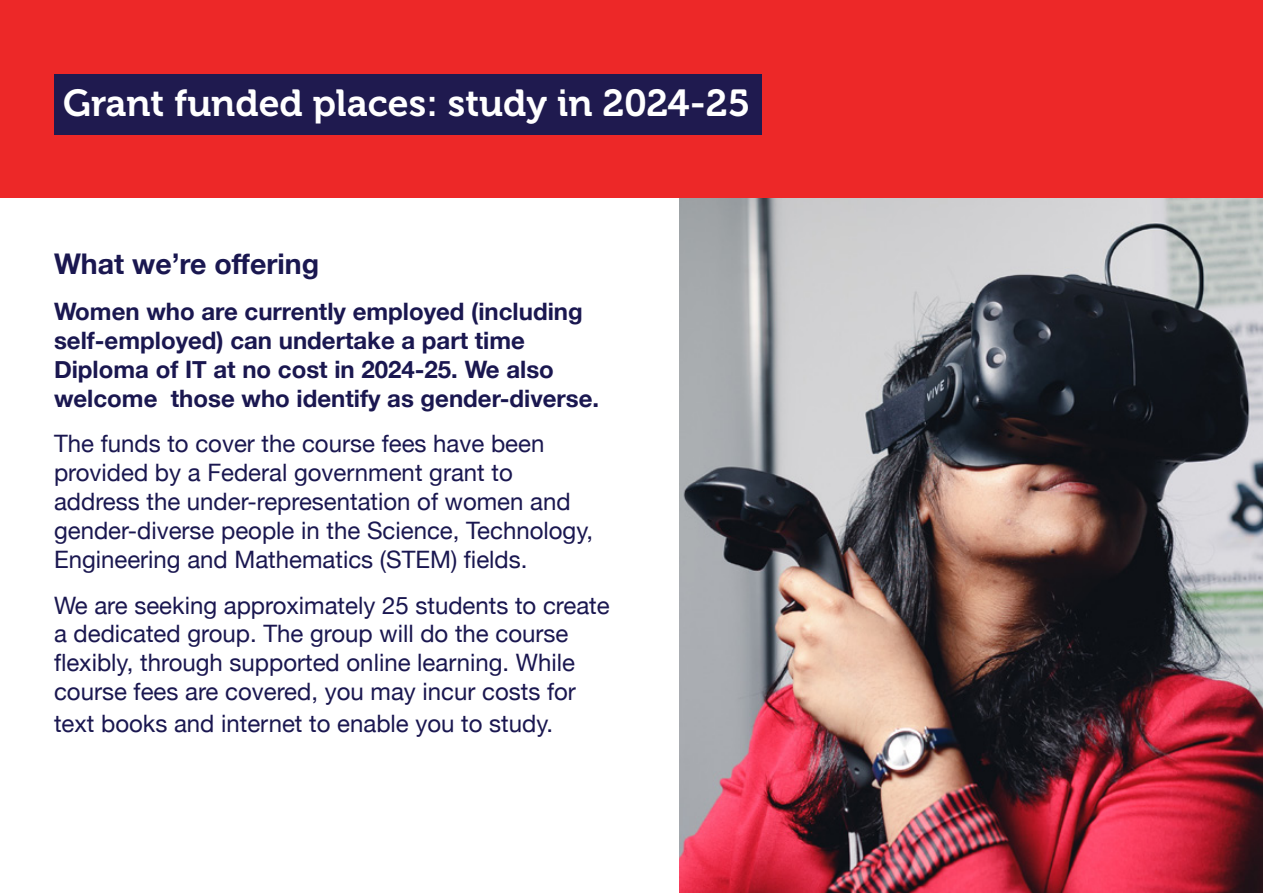
<style>
.page{position:relative;width:1263px;height:893px;background:#fff}
.page>*{position:absolute;margin:0;border:0;box-sizing:border-box;transform-origin:0 0}
.t1{font:37.5px "Museo 700";color:#fff}
.t2{font:700 28.5px "Helvetica Neue";color:#1a1750}
.t3{font:24px/28.8px "Helvetica Neue";color:#1a1750}
.t4{font:700 24px/28.8px "Helvetica Neue";color:#1a1750}
</style>
<div class="page">
<img style="left:679px;top:198px;width:584px;height:695px">
<div style="left:0;top:0;width:1263px;height:198px;background:#ed2828"></div>
<div style="left:54px;top:74px;width:707px;height:61px;background:#1f1a4f"></div>
<h1 class="t1" style="left:63px;top:82px;width:688px">Grant funded places: study in 2024-25</h1>
<p class="t2" style="left:54px;top:242px;width:267px">What we’re offering</p>
<p class="t4" style="left:54px;top:298px;width:547px">Women who are currently employed (including self-employed) can undertake a part time Diploma of IT at no cost in 2024-25. We also welcome those who identify as gender-diverse.</p>
<p class="t3" style="left:54px;top:431px;width:541px">The funds to cover the course fees have been provided by a Federal government grant to address the under-representation of women and gender-diverse people in the Science, Technology, Engineering and Mathematics (STEM) fields.</p>
<p class="t3" style="left:54px;top:592px;width:557px">We are seeking approximately 25 students to create a dedicated group. The group will do the course flexibly, through supported online learning. While course fees are covered, you may incur costs for</p>
<p class="t3" style="left:54px;top:711px;width:501px">text books and internet to enable you to study.</p>
</div>
